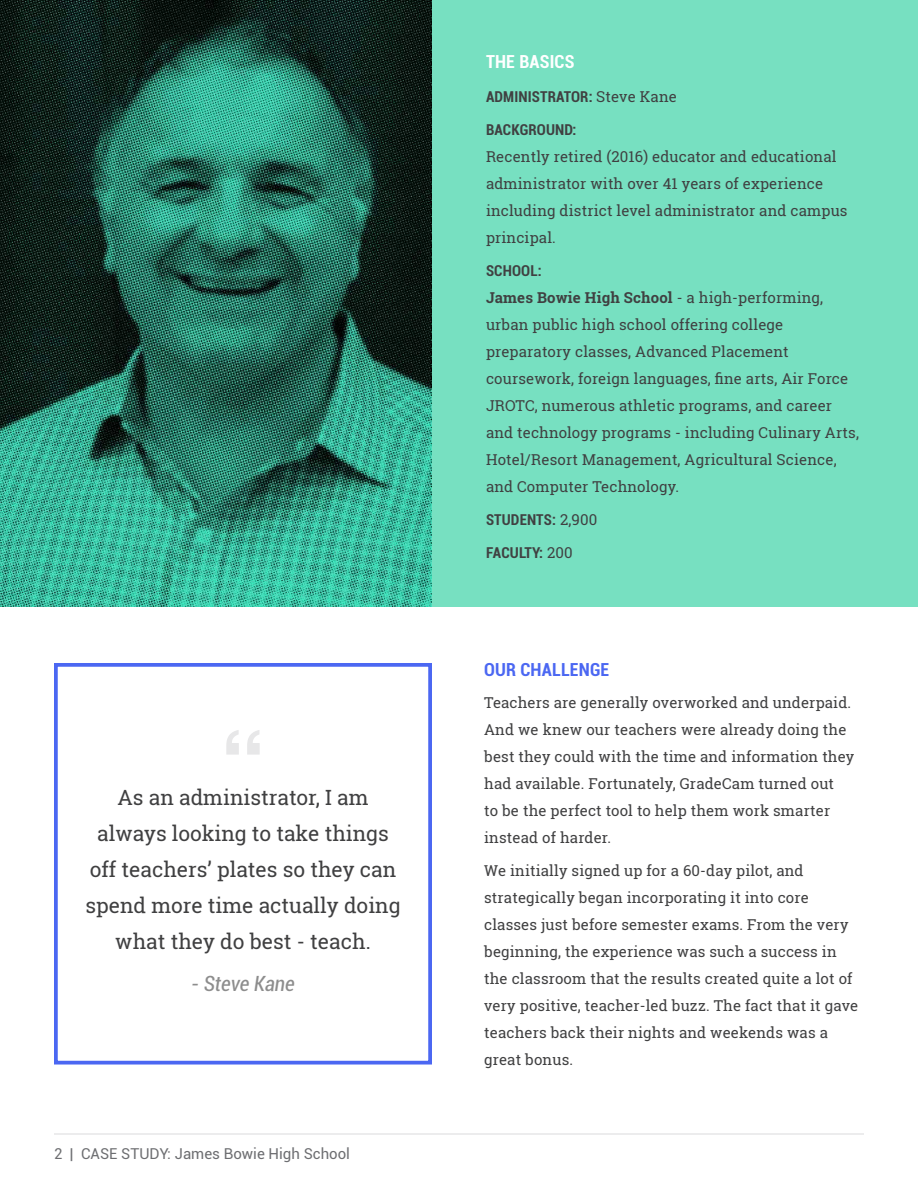
<style>
.page{position:relative;width:918px;height:1188px;background:#fff}
.page>*{position:absolute;margin:0;border:0;box-sizing:border-box;transform-origin:0 0}
.t1{font:21px/36px "Roboto Slab";color:#404041;text-align:center}
.t2{font:italic condensed 21px "Roboto";color:#8d8d8d}
.t3{font:700 condensed 18px "Roboto";letter-spacing:.01em;color:#4b67f2}
.t4{font:700 condensed 18px "Roboto";letter-spacing:.01em;color:#fff}
.t5{font:15px/27px "Roboto Slab";letter-spacing:.01em;color:#404041}
.t6{font:700 condensed 15px "Roboto";letter-spacing:.01em;color:#404041}
.t7{font:15px "Roboto";color:#6d6e71}
.s1{font-family:"Roboto Slab";font-weight:400;font-stretch:normal}
.s2{font-weight:700}
</style>
<div class="page">
<div style="left:0;top:0;width:918px;height:607px;background:#77e0c1"></div>
<div style="left:54px;top:663px;width:378px;height:402px;border:4px solid #4b67f2"></div>
<img style="left:0;top:0;width:432px;height:607px">
<svg style="left:226px;top:730px;width:34px;height:25px"></svg>
<hr style="left:54px;top:1133px;width:810px;height:2px;background:#e7e7e8">
<h1 class="t1" style="left:85px;top:780px;width:317px">As an administrator, I am always looking to take things off teachers’ plates so they can spend more time actually doing what they do best - teach.</h1>
<h1 class="t2" style="left:191px;top:969px;width:105px">- Steve Kane</h1>
<p class="t7" style="left:54px;top:1143px;width:298px">2 | CASE STUDY: James Bowie High School</p>
<p class="t4" style="left:486px;top:48px;width:90px">THE BASICS</p>
<p class="t6" style="left:486px;top:86px;width:192px">ADMINISTRATOR: <span class="s1">Steve Kane</span></p>
<p class="t6" style="left:486px;top:119px;width:92px">BACKGROUND:</p>
<p class="t5" style="left:486px;top:142px;width:363px">Recently retired (2016) educator and educational administrator with over 41 years of experience including district level administrator and campus principal.</p>
<p class="t6" style="left:486px;top:260px;width:57px">SCHOOL:</p>
<p class="t5" style="left:486px;top:283px;width:375px"><span class="s2">James Bowie High School</span> - a high-performing, urban public high school offering college preparatory classes, Advanced Placement coursework, foreign languages, fine arts, Air Force JROTC, numerous athletic programs, and career and technology programs - including Culinary Arts, Hotel/Resort Management, Agricultural Science, and Computer Technology.</p>
<p class="t6" style="left:486px;top:509px;width:113px">STUDENTS: <span class="s1">2,900</span></p>
<p class="t6" style="left:486px;top:542px;width:88px">FACULTY: <span class="s1">200</span></p>
<p class="t3" style="left:484px;top:657px;width:127px">OUR CHALLENGE</p>
<p class="t5" style="left:484px;top:688px;width:372px">Teachers are generally overworked and underpaid.<br>And we knew our teachers were already doing the best they could with the time and information they had available. Fortunately, GradeCam turned out<br>to be the perfect tool to help them work smarter instead of harder.</p>
<p class="t5" style="left:484px;top:856px;width:376px">We initially signed up for a 60-day pilot, and strategically began incorporating it into core classes just before semester exams. From the very beginning, the experience was such a success in the classroom that the results created quite a lot of very positive, teacher-led buzz. The fact that it gave teachers back their nights and weekends was a great bonus.</p>
</div>
